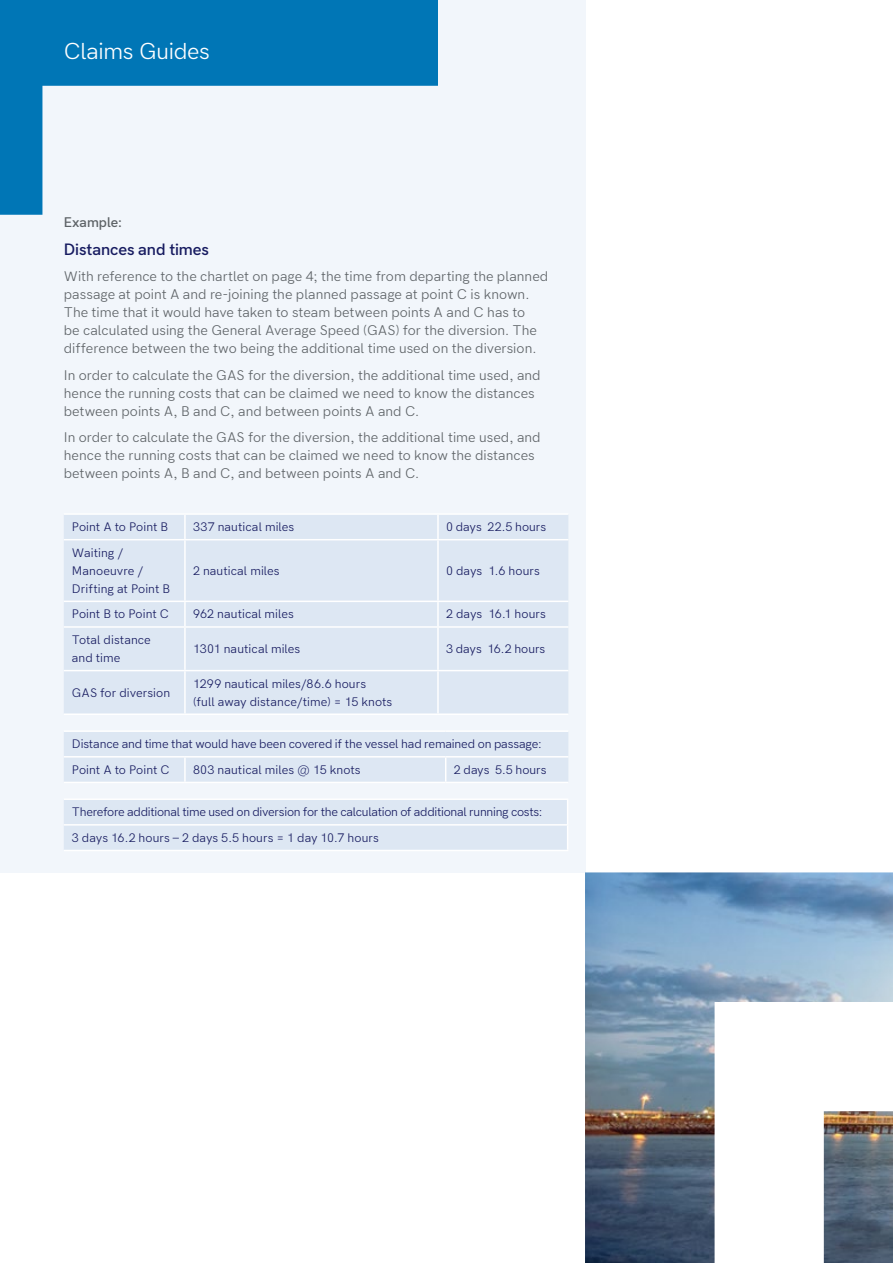
<style>
.page{position:relative;width:893px;height:1263px;background:#fff}
.page>*{position:absolute;margin:0;border:0;box-sizing:border-box;transform-origin:0 0}
.t1{font:21px "Hanken Grotesk";letter-spacing:-.015em;color:#fff}
.t2{font:600 15px "Hanken Grotesk";letter-spacing:-.005em;color:#171b60}
.t3{font:12.75px/18px "Hanken Grotesk";letter-spacing:.005em;color:#5e6367}
.t4{font:600 12.75px "Hanken Grotesk";letter-spacing:.005em;color:#5e6367}
.t5{font:11.25px/18px "Hanken Grotesk";color:#171b60}
.t6{font:11.25px "Hanken Grotesk";letter-spacing:-.02em;color:#171b60}
</style>
<div class="page">
<div style="left:0;top:0;width:585px;height:872px;background:#f2f6fb"></div>
<svg style="left:0;top:0;width:438px;height:215px"></svg>
<img style="left:585px;top:872px;width:308px;height:391px">
<div style="left:64px;top:515px;width:504px;height:198px;background:#dde7f3"></div>
<hr style="left:64px;top:513px;width:121px;height:2px;background:#fff">
<hr style="left:185px;top:513px;width:253px;height:2px;background:#fff">
<hr style="left:184px;top:515px;width:2px;height:24px;background:#fff">
<hr style="left:438px;top:513px;width:130px;height:2px;background:#fff">
<hr style="left:437px;top:515px;width:2px;height:24px;background:#fff">
<hr style="left:64px;top:539px;width:121px;height:1px;background:#fff">
<hr style="left:185px;top:539px;width:253px;height:1px;background:#fff">
<hr style="left:184px;top:540px;width:2px;height:61px;background:#fff">
<hr style="left:438px;top:539px;width:130px;height:1px;background:#fff">
<hr style="left:437px;top:540px;width:2px;height:61px;background:#fff">
<hr style="left:64px;top:601px;width:121px;height:1px;background:#fff">
<hr style="left:185px;top:601px;width:253px;height:1px;background:#fff">
<hr style="left:184px;top:602px;width:2px;height:24px;background:#fff">
<hr style="left:438px;top:601px;width:130px;height:1px;background:#fff">
<hr style="left:437px;top:602px;width:2px;height:24px;background:#fff">
<hr style="left:64px;top:626px;width:121px;height:2px;background:#fff">
<hr style="left:185px;top:626px;width:253px;height:2px;background:#fff">
<hr style="left:184px;top:628px;width:2px;height:42px;background:#fff">
<hr style="left:438px;top:626px;width:130px;height:2px;background:#fff">
<hr style="left:437px;top:628px;width:2px;height:42px;background:#fff">
<hr style="left:64px;top:670px;width:121px;height:1px;background:#fff">
<hr style="left:185px;top:670px;width:253px;height:1px;background:#fff">
<hr style="left:184px;top:671px;width:2px;height:42px;background:#fff">
<hr style="left:438px;top:670px;width:130px;height:1px;background:#fff">
<hr style="left:437px;top:671px;width:2px;height:42px;background:#fff">
<hr style="left:64px;top:713px;width:121px;height:2px;background:#fff">
<hr style="left:185px;top:713px;width:253px;height:2px;background:#fff">
<hr style="left:438px;top:713px;width:130px;height:2px;background:#fff">
<hr style="left:64px;top:730px;width:121px;height:2px;background:#fff">
<hr style="left:185px;top:730px;width:261px;height:2px;background:#fff">
<hr style="left:446px;top:730px;width:122px;height:2px;background:#fff">
<div style="left:64px;top:732px;width:504px;height:50px;background:#dde7f3"></div>
<hr style="left:64px;top:782px;width:121px;height:1px;background:#fff">
<hr style="left:185px;top:782px;width:261px;height:1px;background:#fff">
<hr style="left:446px;top:782px;width:122px;height:1px;background:#fff">
<hr style="left:64px;top:798px;width:504px;height:2px;background:#fff">
<div style="left:64px;top:800px;width:504px;height:50px;background:#dde7f3"></div>
<hr style="left:64px;top:850px;width:504px;height:1px;background:#fff">
<h1 class="t1" style="left:64px;top:34px;width:148px">Claims Guides</h1>
<p class="t4" style="left:64px;top:211px;width:60px">Example:</p>
<p class="t2" style="left:64px;top:237px;width:147px">Distances and times</p>
<p class="t3" style="left:64px;top:267px;width:486px">With reference to the chartlet on page 4; the time from departing the planned passage at point A and re-joining the planned passage at point C is known.<br>The time that it would have taken to steam between points A and C has to<br>be calculated using the General Average Speed (GAS) for the diversion. The difference between the two being the additional time used on the diversion.</p>
<p class="t3" style="left:64px;top:365px;width:478px">In order to calculate the GAS for the diversion, the additional time used, and hence the running costs that can be claimed we need to know the distances between points A, B and C, and between points A and C.</p>
<p class="t3" style="left:64px;top:428px;width:478px">In order to calculate the GAS for the diversion, the additional time used, and hence the running costs that can be claimed we need to know the distances between points A, B and C, and between points A and C.</p>
<p class="t5" style="left:72px;top:517px;width:98px">Point A to Point B</p>
<p class="t5" style="left:193px;top:517px;width:103px">337 nautical miles</p>
<p class="t5" style="left:446px;top:517px;width:102px">0 days 22.5 hours</p>
<p class="t5" style="left:72px;top:543px;width:100px">Waiting /<br>Manoeuvre /<br>Drifting at Point B</p>
<p class="t5" style="left:193px;top:561px;width:88px">2 nautical miles</p>
<p class="t5" style="left:446px;top:561px;width:95px">0 days 1.6 hours</p>
<p class="t5" style="left:72px;top:604px;width:99px">Point B to Point C</p>
<p class="t5" style="left:193px;top:604px;width:102px">962 nautical miles</p>
<p class="t5" style="left:446px;top:604px;width:101px">2 days 16.1 hours</p>
<p class="t5" style="left:72px;top:630px;width:81px">Total distance and time</p>
<p class="t5" style="left:193px;top:639px;width:109px">1301 nautical miles</p>
<p class="t5" style="left:446px;top:639px;width:101px">3 days 16.2 hours</p>
<p class="t5" style="left:72px;top:682px;width:100px">GAS for diversion</p>
<p class="t5" style="left:193px;top:673px;width:201px">1299 nautical miles/86.6 hours<br>(full away distance/time) = 15 knots</p>
<p class="t5" style="left:72px;top:734px;width:471px">Distance and time that would have been covered if the vessel had remained on passage:</p>
<p class="t5" style="left:72px;top:760px;width:99px">Point A to Point C</p>
<p class="t5" style="left:193px;top:760px;width:169px">803 nautical miles @ 15 knots</p>
<p class="t5" style="left:454px;top:760px;width:94px">2 days 5.5 hours</p>
<p class="t6" style="left:72px;top:803px;width:472px">Therefore additional time used on diversion for the calculation of additional running costs:</p>
<p class="t5" style="left:72px;top:828px;width:308px">3 days 16.2 hours – 2 days 5.5 hours = 1 day 10.7 hours</p>
</div>
